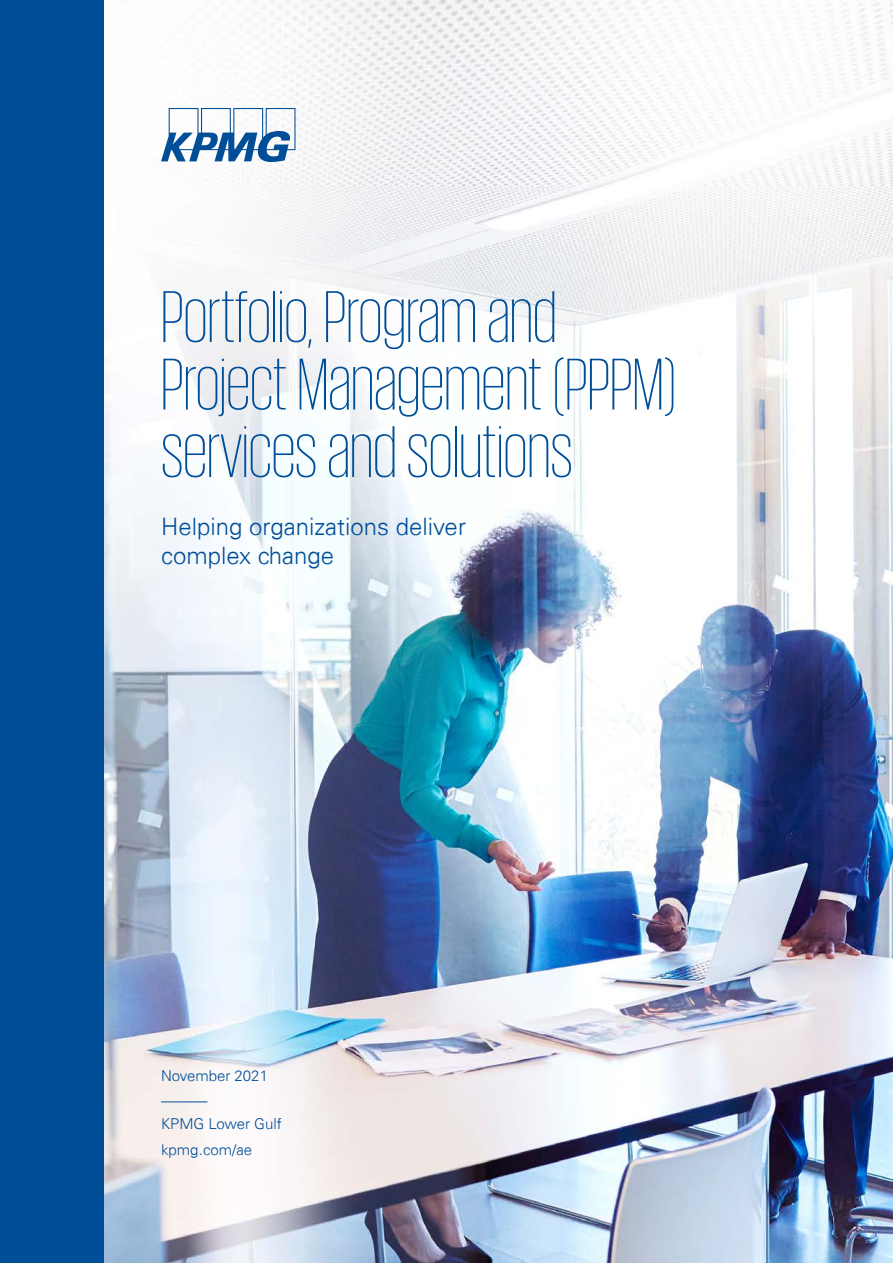
<style>
.page{position:relative;width:893px;height:1263px;background:#fff}
.page>*{position:absolute;margin:0;border:0;box-sizing:border-box;transform-origin:0 0}
.t1{font:200 75px/67.5px "KPMG";color:#004e98}
.t2{font:300 24px/28.5px "Univers 45";color:#004e98}
.t3{font:300 15px/26px "Univers 45";color:#004e98}
</style>
<div class="page">
<img style="left:103px;top:0;width:790px;height:1263px">
<svg style="left:161px;top:108px;width:134px;height:54px"></svg>
<hr style="left:161px;top:1101px;width:46px;height:1px;background:#004e98">
<div style="left:0;top:0;width:103px;height:1263px;background:#004e98"></div>
<p class="t1" style="left:161px;top:281px;width:517px">Portfolio, Program and<br>Project Management (PPPM) services and solutions</p>
<p class="t2" style="left:161px;top:512px;width:306px">Helping organizations deliver complex change</p>
<p class="t3" style="left:161px;top:1063px;width:108px">November 2021</p>
<p class="t3" style="left:161px;top:1110px;width:122px">KPMG Lower Gulf kpmg.com/ae</p>
</div>
